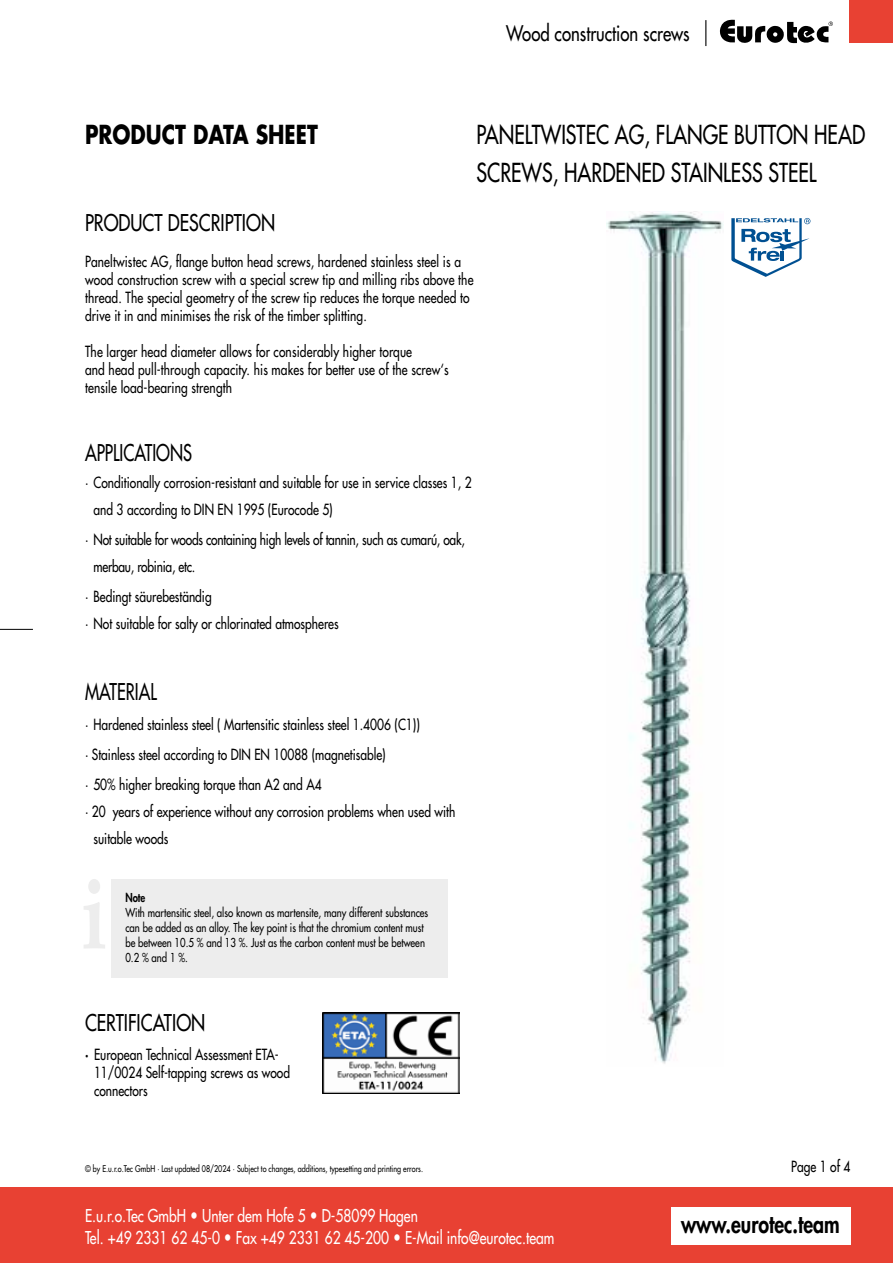
<style>
.page{position:relative;width:893px;height:1263px;background:#fff}
.page>*{position:absolute;margin:0;border:0;box-sizing:border-box;transform-origin:0 0}
.t1{font:500 25.5px/37.5px "Futura Std";color:#000;scale:.78 1}
.t2{font:700 25.5px "Futura Std";color:#000;scale:.8 1}
.t3{font:800 24.3px "Futura Std";color:#000;scale:.8 1}
.t4{font:500 22.5px "Futura Std";color:#000;scale:.8 1}
.t5{font:500 22.5px "Futura Std";color:#000;scale:.74 1}
.t6{font:500 21px "Futura Std";color:#000;scale:.8 1}
.t7{font:500 17.25px/22.5px "Futura Std";color:#fff;scale:.8 1}
.t8{font:500 15px/18px "Futura Std";color:#000;scale:.8 1}
.t9{font:500 15px/27px "Futura Std";letter-spacing:-.02em;color:#000;scale:.8 1}
.t10{font:500 12px/15px "Futura Std";color:#000;scale:.8 1}
.t11{font:800 12px "Futura Std";color:#000;scale:.8 1}
.t12{font:500 9px "Futura Std";color:#000;scale:.8 1}
.s1{font-weight:800}
</style>
<div class="page">
<div style="left:0;top:1187px;width:893px;height:76px;background:#e84133"></div>
<div style="left:671px;top:1208px;width:179px;height:37px;background:#fff"></div>
<div style="left:849px;top:0;width:44px;height:43px;background:#e84133"></div>
<svg style="left:720px;top:20px;width:113px;height:24px"></svg>
<svg style="left:705px;top:20px;width:1px;height:26px"></svg>
<img style="left:606px;top:212px;width:117px;height:852px">
<img style="left:322px;top:1013px;width:137px;height:80px">
<hr style="left:0;top:629px;width:33px;height:1px;background:#000">
<div style="left:111px;top:880px;width:337px;height:98px;background:#ededed"></div>
<svg style="left:84px;top:879px;width:21px;height:69px"></svg>
<svg style="left:731px;top:218px;width:79px;height:59px"></svg>
<h3 class="t6" style="left:506px;top:20px;width:231px">Wood construction screws</h3>
<h1 class="t2" style="left:85px;top:118px;width:293px">PRODUCT DATA SHEET</h1>
<h1 class="t1" style="left:477px;top:116px;width:500px">PANELTWISTEC AG, FLANGE BUTTON HEAD<br>SCREWS, HARDENED STAINLESS STEEL</h1>
<h3 class="t4" style="left:85px;top:209px;width:239px">PRODUCT DESCRIPTION</h3>
<p class="t8" style="left:85px;top:253px;width:487px">Paneltwistec AG, flange button head screws, hardened stainless steel is a wood construction screw with a special screw tip and milling ribs above the thread. The special geometry of the screw tip reduces the torque needed to drive it in and minimises the risk of the timber splitting.</p>
<p class="t8" style="left:85px;top:343px;width:456px">The larger head diameter allows for considerably higher torque<br>and head pull-through capacity. his makes for better use of the screw‘s tensile load-bearing strength</p>
<h3 class="t5" style="left:85px;top:438px;width:146px">APPLICATIONS</h3>
<p class="t8" style="left:94px;top:469px;width:474px;line-height:27px;text-indent:-9px">· Conditionally corrosion-resistant and suitable for use in service classes 1, 2 and 3 according to DIN EN 1995 (Eurocode 5)</p>
<p class="t9" style="left:94px;top:526px;width:466px;text-indent:-9px">· Not suitable for woods containing high levels of tannin, such as cumarú, oak, merbau, robinia, etc.</p>
<p class="t8" style="left:85px;top:583px;width:319px;line-height:27px">· Bedingt säurebeständig<br>· Not suitable for salty or chlorinated atmospheres</p>
<h3 class="t5" style="left:85px;top:677px;width:99px">MATERIAL</h3>
<p class="t8" style="left:85px;top:709px;width:420px;line-height:30px">· Hardened stainless steel ( Martensitic stainless steel 1.4006 (C1)) · Stainless steel according to DIN EN 10088 (magnetisable)<br>· 50% higher breaking torque than A2 and A4</p>
<p class="t8" style="left:94px;top:798px;width:454px;line-height:27px;text-indent:-9px">· 20 years of experience without any corrosion problems when used with suitable woods</p>
<p class="t11" style="left:125px;top:890px;width:26px">Note</p>
<p class="t10" style="left:125px;top:905px;width:380px">With martensitic steel, also known as martensite, many different substances can be added as an alloy. The key point is that the chromium content must be between 10.5 % and 13 %. Just as the carbon content must be between 0.2 % and 1 %.</p>
<h3 class="t4" style="left:85px;top:1009px;width:152px">CERTIFICATION</h3>
<p class="t8" style="left:94px;top:1046px;width:246px;text-indent:-9px"><span class="s1">·</span> European Technical Assessment ETA-<br>11/0024 Self-tapping screws as wood connectors</p>
<p class="t12" style="left:85px;top:1163px;width:424px">© by E.u.r.o.Tec GmbH · Last updated 08/2024 · Subject to changes, additions, typesetting and printing errors.</p>
<p class="t7" style="left:85px;top:1204px;width:588px">E.u.r.o.Tec GmbH <span class="s1">•</span> Unter dem Hofe 5 <span class="s1">•</span> D-58099 Hagen<br>Tel. +49 2331 62 45-0 <span class="s1">•</span> Fax +49 2331 62 45-200 <span class="s1">•</span> E-Mail info@eurotec.team</p>
<p class="t8" style="left:791px;top:1158px;width:75px">Page 1 of 4</p>
<h2 class="t3" style="left:681px;top:1208px;width:200px">www.eurotec.team</h2>
</div>
